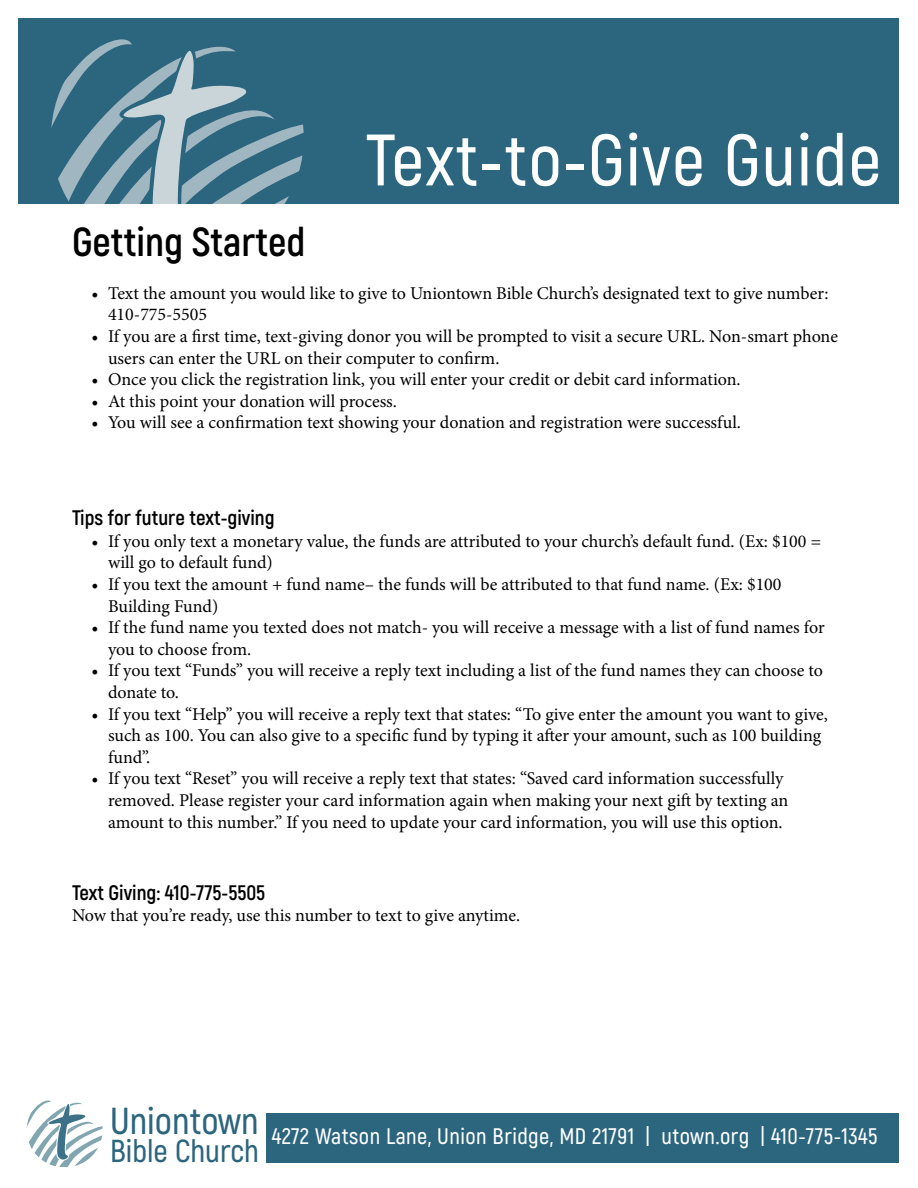
<style>
.page{position:relative;width:918px;height:1188px;background:#fff}
.page>*{position:absolute;margin:0;border:0;box-sizing:border-box;transform-origin:0 0}
.t1{font:600 125.1px "Akrobat";color:#f2f2f2}
.t2{font:600 105.75px "Akrobat";color:#f2f2f2}
.t3{font:600 72.6px "Akrobat";letter-spacing:.02em;color:#fff}
.t4{font:700 40.5px "Akrobat";color:#000}
.t5{font:600 37.5px "Akrobat";color:#2c657e}
.t6{font:600 31.8px "Akrobat";color:#2c657e}
.t7{font:600 22.5px "Akrobat";letter-spacing:.02em;color:#fff}
.t8{font:700 21px "Akrobat";color:#000}
.t9{font:18px/21.6px "Minion Pro";letter-spacing:-.005em;color:#000}
</style>
<div class="page">
<div style="left:19px;top:19px;width:880px;height:185px;background:#2c657e"></div>
<div style="left:266px;top:1113px;width:633px;height:50px;background:#2c657e"></div>
<svg style="left:27px;top:1101px;width:76px;height:66px"></svg>
<svg style="left:51px;top:39px;width:253px;height:165px"></svg>
<h1 class="t1" style="left:329px;top:30px;width:496px">Uniontown</h1>
<h2 class="t2" style="left:328px;top:142px;width:497px">Bible Church</h2>
<h3 class="t3" style="left:366px;top:116px;width:517px">Text-to-Give Guide</h3>
<h3 class="t4" style="left:72px;top:216px;width:235px">Getting Started</h3>
<p class="t9" style="left:108px;top:282px;width:722px;text-indent:-17px">• Text the amount you would like to give to Uniontown Bible Church’s designated text to give number:<br>410-775-5505</p>
<p class="t9" style="left:108px;top:325px;width:732px;text-indent:-17px">• If you are a first time, text-giving donor you will be prompted to visit a secure URL. Non-smart phone users can enter the URL on their computer to confirm.</p>
<p class="t9" style="left:92px;top:369px;width:651px">• Once you click the registration link, you will enter your credit or debit card information.</p>
<p class="t9" style="left:92px;top:390px;width:307px">• At this point your donation will process.</p>
<p class="t9" style="left:92px;top:412px;width:651px">• You will see a confirmation text showing your donation and registration were successful.</p>
<p class="t8" style="left:72px;top:505px;width:204px">Tips for future text-giving</p>
<p class="t9" style="left:108px;top:530px;width:715px;text-indent:-17px">• If you only text a monetary value, the funds are attributed to your church’s default fund. (Ex: $100 = will go to default fund)</p>
<p class="t9" style="left:108px;top:573px;width:675px;text-indent:-17px">• If you text the amount + fund name– the funds will be attributed to that fund name. (Ex: $100<br>Building Fund)</p>
<p class="t9" style="left:108px;top:617px;width:718px;text-indent:-17px">• If the fund name you texted does not match- you will receive a message with a list of fund names for you to choose from.</p>
<p class="t9" style="left:108px;top:660px;width:717px;text-indent:-17px">• If you text “Funds” you will receive a reply text including a list of the fund names they can choose to donate to.</p>
<p class="t9" style="left:108px;top:703px;width:721px;text-indent:-17px">• If you text “Help” you will receive a reply text that states: “To give enter the amount you want to give, such as 100. You can also give to a specific fund by typing it after your amount, such as 100 building fund”.</p>
<p class="t9" style="left:108px;top:768px;width:682px;text-indent:-17px">• If you text “Reset” you will receive a reply text that states: “Saved card information successfully removed. Please register your card information again when making your next gift by texting an amount to this number.” If you need to update your card information, you will use this option.</p>
<p class="t8" style="left:72px;top:879px;width:195px">Text Giving: 410-775-5505</p>
<p class="t9" style="left:72px;top:905px;width:450px">Now that you’re ready, use this number to text to give anytime.</p>
<h3 class="t5" style="left:110px;top:1098px;width:150px">Uniontown</h3>
<h3 class="t6" style="left:110px;top:1131px;width:150px">Bible Church</h3>
<p class="t7" style="left:272px;top:1123px;width:607px">4272 Watson Lane, Union Bridge, MD 21791 | utown.org | 410-775-1345</p>
</div>
